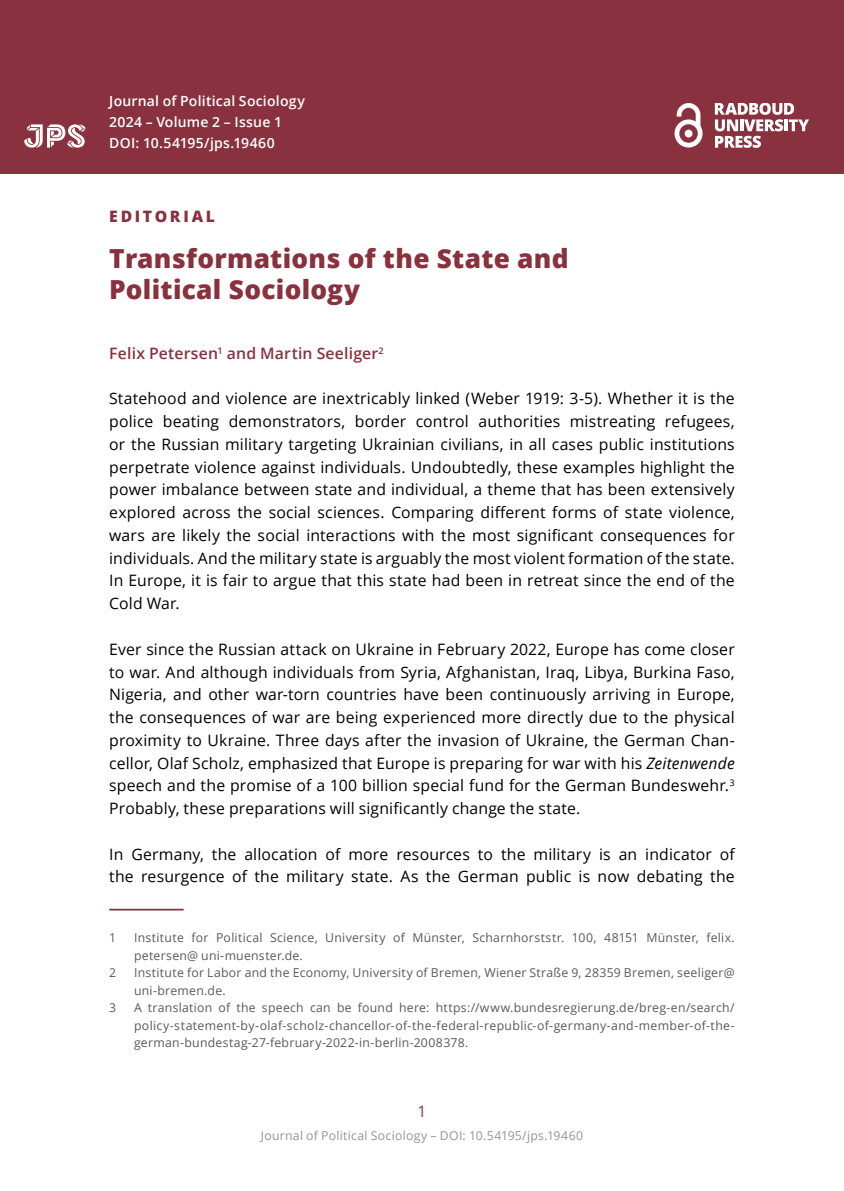
<style>
.page{position:relative;width:844px;height:1191px;background:#fff}
.page>*{position:absolute;margin:0;border:0;box-sizing:border-box;transform-origin:0 0}
.t1{font:800 26.25px/31.5px "Open Sans";letter-spacing:.01em;color:#89313e}
.P_first{font:15.75px/22.8px "Open Sans";letter-spacing:.01em;color:#000;text-align:justify}
.Author{font:600 15.75px "Open Sans";letter-spacing:.015em;color:#89313e}
.Rubriek{font:800 15.75px "Open Sans";letter-spacing:.17em;color:#89313e}
.t2{font:15.75px "Open Sans";color:#89313e}
.P_doi{font:600 14px/21px "Open Sans";letter-spacing:.015em;color:#fff}
.Footnote{font:12.25px/17.5px "Open Sans";letter-spacing:.02em;color:#57595b}
.t3{font:12.25px "Open Sans";letter-spacing:.02em;color:#939498}
.s1{font-style:italic}
</style>
<div class="page">
<div style="left:0;top:0;width:843px;height:174px;background:#89313e"></div>
<svg style="left:714px;top:103px;width:94px;height:44px"></svg>
<svg style="left:674px;top:103px;width:28px;height:44px"></svg>
<svg style="left:24px;top:124px;width:62px;height:24px"></svg>
<hr style="left:109px;top:908px;width:75px;height:2px;background:#89313e">
<p class="P_doi" style="left:109px;top:90px;width:197px">Journal of Political Sociology<br>2024 – Volume 2 – Issue 1</p>
<p class="P_doi" style="left:109px;top:132px;width:167px">DOI: 10.54195/jps.19460</p>
<p class="Rubriek" style="left:109px;top:205px;width:107px">EDITORIAL</p>
<h1 class="t1" style="left:109px;top:241px;width:461px">Transformations of the State and<br>Political Sociology</h1>
<p class="Author" style="left:109px;top:342px;width:276px">Felix Petersen<sup>1</sup> and Martin Seeliger<sup>2</sup></p>
<p class="P_first" style="left:109px;top:387px;width:627px">Statehood and violence are inextricably linked (Weber 1919: 3-5). Whether it is the police beating demonstrators, border control authorities mistreating refugees, or the Russian military targeting Ukrainian civilians, in all cases public institutions perpetrate violence against individuals. Undoubtedly, these examples highlight the power imbalance between state and individual, a theme that has been extensively explored across the social sciences. Comparing different forms of state violence, wars are likely the social interactions with the most significant consequences for individuals. And the military state is arguably the most violent formation of the state.<br>In Europe, it is fair to argue that this state had been in retreat since the end of the Cold War.</p>
<p class="P_first" style="left:109px;top:637px;width:627px">Ever since the Russian attack on Ukraine in February 2022, Europe has come closer to war. And although individuals from Syria, Afghanistan, Iraq, Libya, Burkina Faso, Nigeria, and other war-torn countries have been continuously arriving in Europe, the consequences of war are being experienced more directly due to the physical proximity to Ukraine. Three days after the invasion of Ukraine, the German Chan&shy;cellor, Olaf Scholz, emphasized that Europe is preparing for war with his <span class="s1">Zeitenwende </span>speech and the promise of a 100 billion special fund for the German Bundeswehr.<sup>3<br></sup>Probably, these preparations will significantly change the state.</p>
<p class="P_first" style="left:109px;top:842px;width:627px">In Germany, the allocation of more resources to the military is an indicator of the resurgence of the military state. As the German public is now debating the</p>
<p class="Footnote" style="left:109px;top:928px;width:9px">1</p>
<p class="Footnote" style="left:134px;top:928px;width:602px">Institute for Political Science, University of Münster, Scharnhorststr. 100, 48151 Münster, felix. petersen@ uni-muenster.de.</p>
<p class="Footnote" style="left:109px;top:963px;width:9px">2</p>
<p class="Footnote" style="left:134px;top:963px;width:602px">Institute for Labor and the Economy, University of Bremen, Wiener Straße 9, 28359 Bremen, seeliger@ uni-bremen.de.</p>
<p class="Footnote" style="left:109px;top:998px;width:9px">3</p>
<p class="Footnote" style="left:134px;top:998px;width:602px;text-align:justify">A translation of the speech can be found here: https://www.bundesregierung.de/breg-en/search/ policy-statement-by-olaf-scholz-chancellor-of-the-federal-republic-of-germany-and-member-of-the&shy;german-bundestag-27-february-2022-in-berlin-2008378.</p>
<p class="t2" style="left:417px;top:1100px;width:11px">1</p>
<p class="t3" style="left:261px;top:1127px;width:324px">Journal of Political Sociology – DOI: 10.54195/jps.19460</p>
</div>
